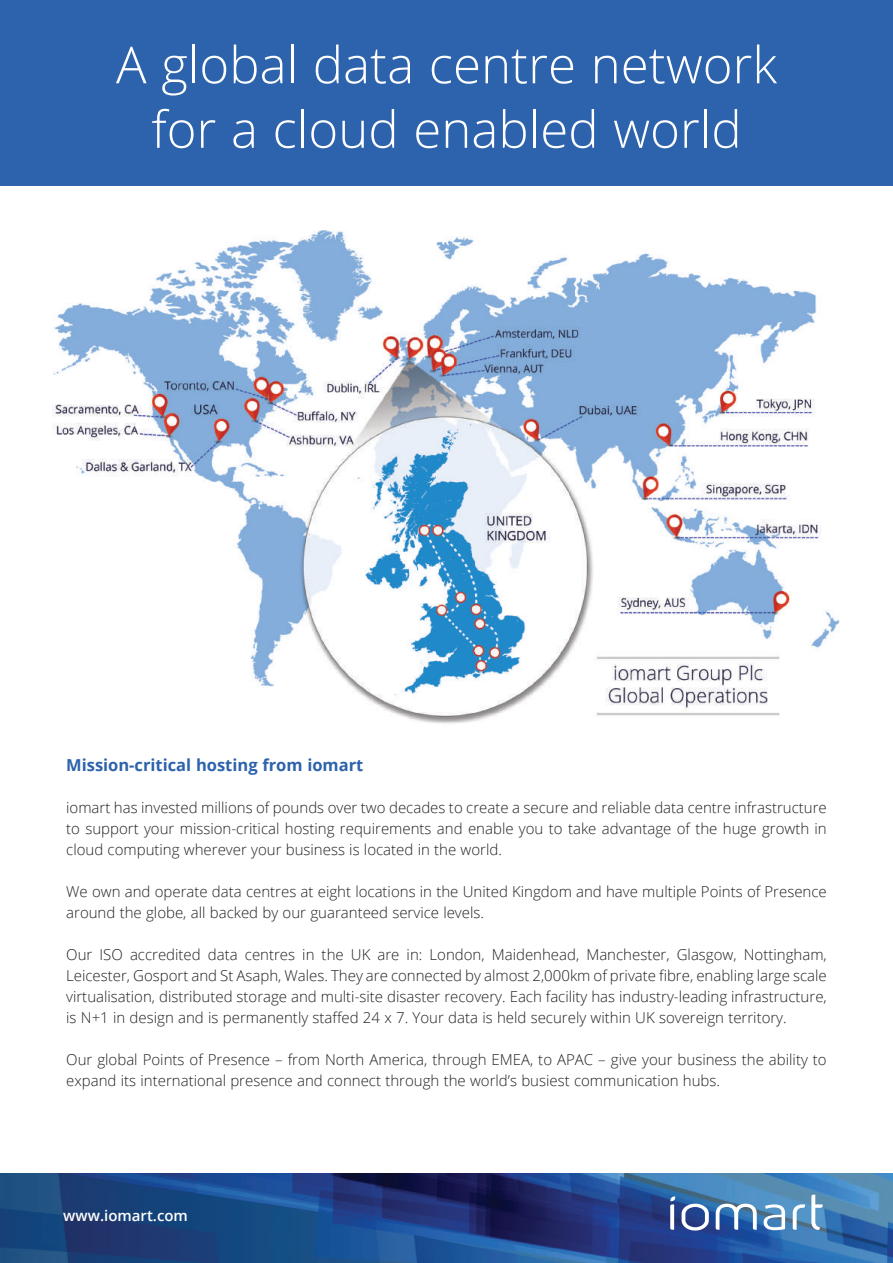
<style>
.page{position:relative;width:893px;height:1263px;background:#fff}
.page>*{position:absolute;margin:0;border:0;box-sizing:border-box;transform-origin:0 0}
.t1{font:300 51px/64.5px "Open Sans";color:#fff;text-align:center}
.t2{font:700 16.5px "Open Sans";color:#2d63ac}
.t3{font:300 15px/21px "Open Sans";color:#231f20;text-align:justify}
.t4{font:600 15px "Open Sans";color:#fff}
</style>
<div class="page">
<img style="left:0;top:1173px;width:893px;height:90px">
<svg style="left:716px;top:1204px;width:41px;height:26px"></svg>
<svg style="left:793px;top:1204px;width:12px;height:26px"></svg>
<svg style="left:764px;top:1204px;width:21px;height:26px"></svg>
<svg style="left:670px;top:1196px;width:5px;height:34px"></svg>
<svg style="left:682px;top:1204px;width:27px;height:26px"></svg>
<svg style="left:811px;top:1195px;width:12px;height:35px"></svg>
<div style="left:0;top:0;width:893px;height:186px;background:#2d63ac"></div>
<img style="left:52px;top:230px;width:788px;height:494px">
<h1 class="t1" style="left:116px;top:31px;width:663px">A global data centre network for a cloud enabled world</h1>
<p class="t2" style="left:66px;top:754px;width:299px">Mission-critical hosting from iomart</p>
<p class="t3" style="left:66px;top:797px;width:762px">iomart has invested millions of pounds over two decades to create a secure and reliable data centre infrastructure to support your mission-critical hosting requirements and enable you to take advantage of the huge growth in cloud computing wherever your business is located in the world.</p>
<p class="t3" style="left:66px;top:881px;width:762px">We own and operate data centres at eight locations in the United Kingdom and have multiple Points of Presence around the globe, all backed by our guaranteed service levels.</p>
<p class="t3" style="left:66px;top:944px;width:762px">Our ISO accredited data centres in the UK are in: London, Maidenhead, Manchester, Glasgow, Nottingham, Leicester, Gosport and St Asaph, Wales. They are connected by almost 2,000km of private fibre, enabling large scale virtualisation, distributed storage and multi-site disaster recovery. Each facility has industry-leading infrastructure, is N+1 in design and is permanently staffed 24 x 7. Your data is held securely within UK sovereign territory.</p>
<p class="t3" style="left:66px;top:1049px;width:762px">Our global Points of Presence – from North America, through EMEA, to APAC – give your business the ability to expand its international presence and connect through the world’s busiest communication hubs.</p>
<p class="t4" style="left:63px;top:1205px;width:126px">www.iomart.com</p>
</div>
